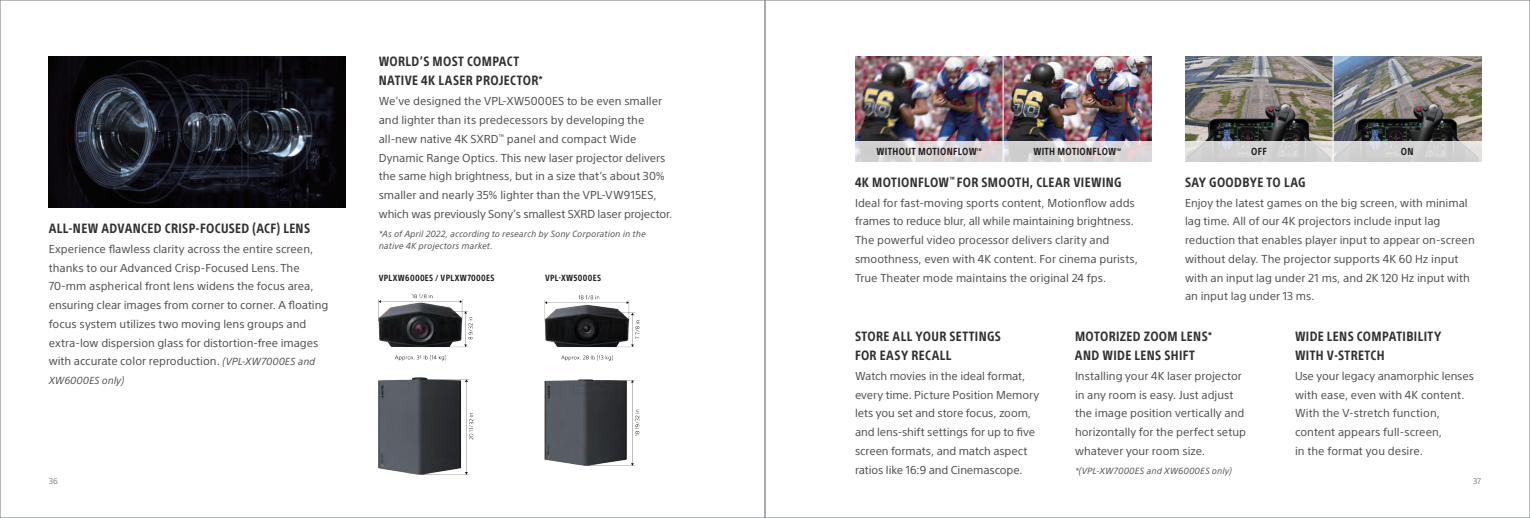
<style>
.page{position:relative;width:1530px;height:518px;background:#fff}
.page>*{position:absolute;margin:0;border:0;box-sizing:border-box;transform-origin:0 0}
.Body_Copy-No_Indent{font:700 condensed 13.12px/18.8px "SST Pro";letter-spacing:.03em;color:#312f30}
.Body_Copy-No_Indent-2{font:11.25px/18.8px "SST Pro";color:#4b4c4d}
.Body_Copy-No_Indent-3{font:700 condensed 10px "SST Pro";letter-spacing:.03em;color:#231f20}
.Body_Copy-No_Indent-4{font:italic 10px "SST Pro";letter-spacing:.005em;color:#4b4c4d}
.Body_Copy-No_Indent-5{font:italic 8.75px "SST Pro";letter-spacing:.02em;color:#4b4c4d}
.Body_Copy-No_Indent-6{font:700 condensed 8.75px "SST Pro";letter-spacing:.04em;color:#231f20}
.t1{font:8.12px "SST Pro";color:#808285}
.Body_Copy-No_Indent-7{font:700 condensed 3.62px "SST Pro";color:#231f20}
.s1{font-style:italic;font-size:10px}
.s2{font-size:10px}
</style>
<div class="page">
<img style="left:1185px;top:56px;width:296px;height:85px">
<hr style="left:1333px;top:56px;width:1px;height:106px;background:#fff">
<img style="left:855px;top:56px;width:296px;height:85px">
<img style="left:49px;top:56px;width:296px;height:152px">
<img style="left:378px;top:377px;width:96px;height:98px">
<img style="left:544px;top:379px;width:96px;height:87px">
<img style="left:544px;top:295px;width:96px;height:53px">
<img style="left:378px;top:294px;width:95px;height:53px">
<svg style="left:1185px;top:141px;width:296px;height:20px;background:#d3d3d3"></svg>
<svg style="left:855px;top:141px;width:296px;height:20px;background:#dad6d8"></svg>
<hr style="left:1003px;top:56px;width:1px;height:106px;background:#fff">
<img style="left:395px;top:355px;width:52px;height:6px">
<img style="left:561px;top:355px;width:52px;height:6px">
<p class="Body_Copy-No_Indent" style="left:49px;top:218px;width:263px">ALL-NEW ADVANCED CRISP-FOCUSED (ACF) LENS</p>
<p class="Body_Copy-No_Indent-2" style="left:49px;top:239px;width:281px">Experience flawless clarity across the entire screen, thanks to our Advanced Crisp-Focused Lens. The 70-mm aspherical front lens widens the focus area, ensuring clear images from corner to corner. A floating focus system utilizes two moving lens groups and extra-low dispersion glass for distortion-free images with accurate color reproduction. <span class="s1">(VPL-XW7000ES and</span></p>
<p class="Body_Copy-No_Indent-4" style="left:49px;top:374px;width:77px">XW6000ES only)</p>
<p class="Body_Copy-No_Indent" style="left:379px;top:52px;width:166px">WORLD’S MOST COMPACT<br>NATIVE 4K LASER PROJECTOR<span class="s2">*</span></p>
<p class="Body_Copy-No_Indent-2" style="left:379px;top:92px;width:295px">We’ve designed the VPL-XW5000ES to be even smaller and lighter than its predecessors by developing the all-new native 4K SXRD<sup>™</sup> panel and compact Wide Dynamic Range Optics. This new laser projector delivers the same high brightness, but in a size that’s about 30% smaller and nearly 35% lighter than the VPL-VW915ES, which was previously Sony’s smallest SXRD laser projector.</p>
<p class="Body_Copy-No_Indent-5" style="left:379px;top:228px;width:268px">*As of April 2022, according to research by Sony Corporation in the</p>
<p class="Body_Copy-No_Indent-5" style="left:379px;top:241px;width:115px">native 4K projectors market.</p>
<p class="Body_Copy-No_Indent-6" style="left:379px;top:272px;width:117px">VPLXW6000ES / VPLXW7000ES</p>
<p class="Body_Copy-No_Indent-6" style="left:545px;top:272px;width:58px">VPL-XW5000ES</p>
<p class="Body_Copy-No_Indent-3" style="left:877px;top:146px;width:102px">WITHOUT MOTIONFLOW</p>
<p class="Body_Copy-No_Indent-3" style="left:1251px;top:146px;width:17px">OFF</p>
<p class="Body_Copy-No_Indent-3" style="left:1401px;top:146px;width:14px">ON</p>
<p class="Body_Copy-No_Indent-7" style="left:977px;top:148px;width:6px">TM</p>
<p class="Body_Copy-No_Indent-3" style="left:1033px;top:146px;width:84px">WITH MOTIONFLOW</p>
<p class="Body_Copy-No_Indent-7" style="left:1116px;top:148px;width:6px">TM</p>
<p class="Body_Copy-No_Indent" style="left:855px;top:172px;width:268px">4K MOTIONFLOW<sup>™</sup> FOR SMOOTH, CLEAR VIEWING</p>
<p class="Body_Copy-No_Indent-2" style="left:855px;top:193px;width:285px">Ideal for fast-moving sports content, Motionflow adds frames to reduce blur, all while maintaining brightness.<br>The powerful video processor delivers clarity and smoothness, even with 4K content. For cinema purists, True Theater mode maintains the original 24 fps.</p>
<p class="Body_Copy-No_Indent" style="left:1185px;top:172px;width:122px">SAY GOODBYE TO LAG</p>
<p class="Body_Copy-No_Indent-2" style="left:1185px;top:193px;width:291px">Enjoy the latest games on the big screen, with minimal lag time. All of our 4K projectors include input lag reduction that enables player input to appear on-screen without delay. The projector supports 4K 60 Hz input with an input lag under 21 ms, and 2K 120 Hz input with an input lag under 13 ms.</p>
<p class="Body_Copy-No_Indent" style="left:855px;top:327px;width:148px">STORE ALL YOUR SETTINGS<br>FOR EASY RECALL</p>
<p class="Body_Copy-No_Indent-2" style="left:855px;top:366px;width:186px">Watch movies in the ideal format, every time. Picture Position Memory lets you set and store focus, zoom, and lens-shift settings for up to five screen formats, and match aspect ratios like 16:9 and Cinemascope.</p>
<p class="Body_Copy-No_Indent" style="left:1075px;top:327px;width:139px">MOTORIZED ZOOM LENS<span class="s2">*<br></span>AND WIDE LENS SHIFT</p>
<p class="Body_Copy-No_Indent-2" style="left:1075px;top:366px;width:173px">Installing your 4K laser projector in any room is easy. Just adjust the image position vertically and horizontally for the perfect setup whatever your room size.</p>
<p class="Body_Copy-No_Indent-5" style="left:1075px;top:465px;width:158px">*(VPL-XW7000ES and XW6000ES only)</p>
<p class="Body_Copy-No_Indent" style="left:1295px;top:327px;width:148px">WIDE LENS COMPATIBILITY<br>WITH V-STRETCH</p>
<p class="Body_Copy-No_Indent-2" style="left:1295px;top:366px;width:181px">Use your legacy anamorphic lenses with ease, even with 4K content.<br>With the V-stretch function, content appears full-screen,<br>in the format you desire.</p>
<p class="t1" style="left:49px;top:476px;width:11px">36</p>
<p class="t1" style="left:1473px;top:476px;width:10px">37</p>
</div>
